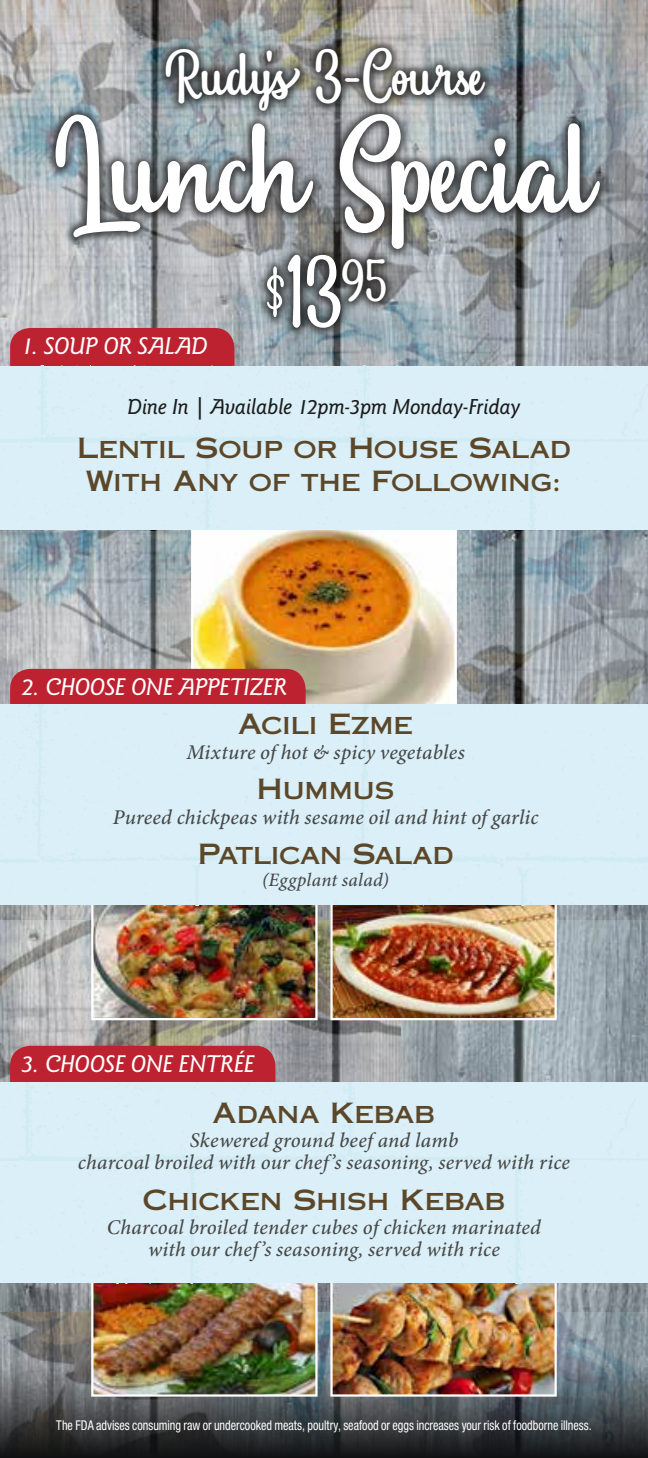
<style>
.page{position:relative;width:648px;height:1458px;background:#fff}
.page>*{position:absolute;margin:0;border:0;box-sizing:border-box;transform-origin:0 0}
.t1{font:103.5px "Sailoria";color:#fff}
.t2{font:65.02px "Sailoria";color:#fff}
.t3{font:48.82px "Sailoria";letter-spacing:.005em;color:#fff}
.t4{font:27.9px/33.8px "Copperplate Gothic Std 31 AB";letter-spacing:-.025em;color:#5c4729;text-align:center}
.t5{font:italic 500 25.2px "Goudy Sans Std";letter-spacing:-.01em;color:#fff}
.t6{font:italic 500 22.5px "Goudy Sans Std";letter-spacing:-.015em;color:#1c1b1b}
.t7{font:italic 500 20.93px/22.3px "Minion Pro";letter-spacing:.01em;color:#474847;text-align:center}
.t8{font:italic 500 18.9px "Minion Pro";letter-spacing:.015em;color:#474847}
.t9{font:condensed 13.5px "Helvetica Neue LT Std";color:#fff;scale:.9 1}
</style>
<div class="page">
<img style="left:0;top:0;width:648px;height:366px">
<img style="left:0;top:531px;width:648px;height:173px">
<svg style="left:401px;top:920px;width:247px;height:162px;background:#96a2a9"></svg>
<img style="left:0;top:920px;width:401px;height:162px">
<img style="left:0;top:1312px;width:648px;height:37px">
<svg style="left:0;top:1349px;width:648px;height:109px;background:#3f4447"></svg>
<img style="left:194px;top:529px;width:260px;height:175px">
<img style="left:94px;top:906px;width:221px;height:111px">
<div style="left:91px;top:901px;width:227px;height:119px;border:2px solid #fff"></div>
<img style="left:333px;top:905px;width:221px;height:112px">
<div style="left:330px;top:901px;width:227px;height:119px;border:2px solid #fff"></div>
<img style="left:94px;top:1283px;width:221px;height:111px">
<div style="left:91px;top:1277px;width:227px;height:120px;border:2px solid #fff"></div>
<img style="left:333px;top:1283px;width:221px;height:111px">
<div style="left:330px;top:1277px;width:227px;height:120px;border:2px solid #fff"></div>
<div style="left:10px;top:328px;width:224px;height:58px;background:#bd2230;border-radius:20px"></div>
<div style="left:10px;top:669px;width:296px;height:58px;background:#bd2230;border-radius:20px"></div>
<div style="left:10px;top:1046px;width:265px;height:58px;background:#bd2230;border-radius:20px"></div>
<div style="left:0;top:366px;width:648px;height:163px;background:#daeff7"></div>
<div style="left:0;top:704px;width:648px;height:201px;background:#daeff7"></div>
<div style="left:0;top:1082px;width:648px;height:201px;background:#daeff7"></div>
<div style="left:45px;top:37px;width:566px;height:302px;background:#1c1b1b;opacity:.81"></div>
<h3 class="t3" style="left:164px;top:34px;width:322px">Rudy's 3-Course</h3>
<h1 class="t1" style="left:52px;top:83px;width:545px">Lunch Special</h1>
<h2 class="t2" style="left:261px;top:235px;width:127px">$13<sup>95</sup></h2>
<p class="t5" style="left:22px;top:332px;width:188px">1. SOUP OR SALAD</p>
<p class="t6" style="left:128px;top:395px;width:394px">Dine In | Available 12pm-3pm Monday-Friday</p>
<h3 class="t4" style="left:77px;top:431px;width:496px">Lentil Soup or House Salad<br>With Any of the Following:</h3>
<p class="t5" style="left:22px;top:673px;width:267px">2. CHOOSE ONE APPETIZER</p>
<h3 class="t4" style="left:238px;top:708px;width:177px">Acili Ezme</h3>
<p class="t7" style="left:186px;top:742px;width:280px">Mixture of hot &amp; spicy vegetables</p>
<h3 class="t4" style="left:256px;top:772px;width:140px">Hummus</h3>
<p class="t7" style="left:113px;top:807px;width:427px">Pureed chickpeas with sesame oil and hint of garlic</p>
<h3 class="t4" style="left:198px;top:837px;width:258px">Patlican Salad</h3>
<p class="t8" style="left:262px;top:869px;width:128px">(Eggplant salad)</p>
<p class="t5" style="left:22px;top:1050px;width:234px">3. CHOOSE ONE ENTRÉE</p>
<h3 class="t4" style="left:212px;top:1096px;width:225px">Adana Kebab</h3>
<p class="t7" style="left:78px;top:1130px;width:494px">Skewered ground beef and lamb<br>charcoal broiled with our chef’s seasoning, served with rice</p>
<h3 class="t4" style="left:142px;top:1183px;width:365px">Chicken Shish Kebab</h3>
<p class="t7" style="left:107px;top:1217px;width:436px">Charcoal broiled tender cubes of chicken marinated with our chef’s seasoning, served with rice</p>
<p class="t9" style="left:56px;top:1418px;width:597px">The FDA advises consuming raw or undercooked meats, poultry, seafood or eggs increases your risk of foodborne illness.</p>
</div>
